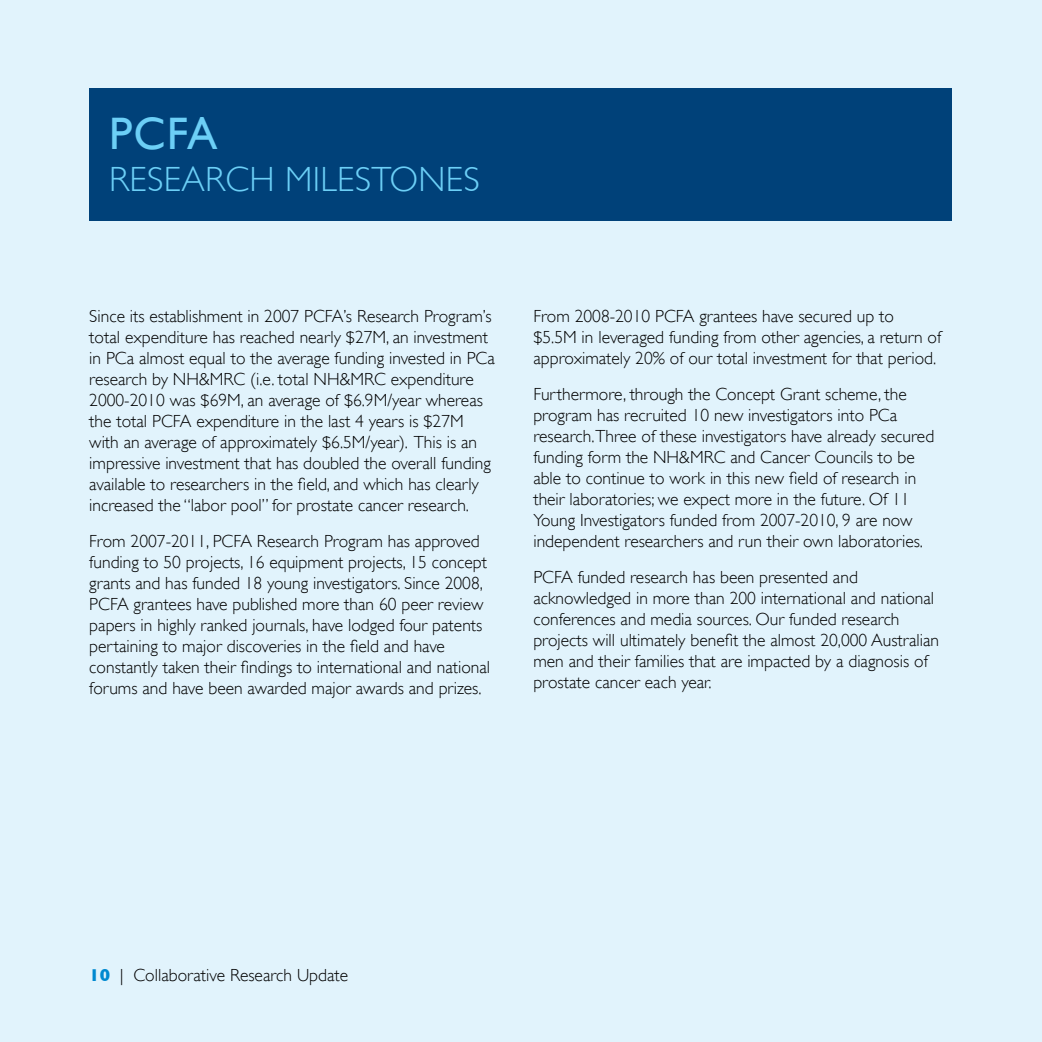
<style>
.page{position:relative;width:1042px;height:1042px;background:#e1f3fc}
.page>*{position:absolute;margin:0;border:0;box-sizing:border-box;transform-origin:0 0}
.t1{font:45.5px "Gill Sans";color:#6ccff6}
.t2{font:300 35px "Gill Sans";color:#6ccff6}
.t3{font:300 17.5px/21px "Gill Sans";color:#000}
.s1{font-weight:700;color:#0089d0}
</style>
<div class="page">
<div style="left:89px;top:88px;width:863px;height:132px;background:#004179"></div>
<h1 class="t1" style="left:109px;top:107px;width:110px">PCFA</h1>
<h2 class="t2" style="left:109px;top:159px;width:21px">researc</h2>
<h2 class="t2" style="left:249px;top:159px;width:53px">h miles</h2>
<h2 class="t2" style="left:371px;top:159px;width:41px">tones</h2>
<p class="t3" style="left:89px;top:306px;width:407px">Since its establishment in 2007 PCFA’s Research Program’s total expenditure has reached nearly $27M, an investment in PCa almost equal to the average funding invested in PCa research by NH&amp;MRC (i.e. total NH&amp;MRC expenditure 2000-2010 was $69M, an average of $6.9M/year whereas the total PCFA expenditure in the last 4 years is $27M with an average of approximately $6.5M/year). This is an impressive investment that has doubled the overall funding available to researchers in the field, and which has clearly increased the “labor pool” for prostate cancer research.</p>
<p class="t3" style="left:89px;top:530px;width:402px">From 2007-2011, PCFA Research Program has approved funding to 50 projects, 16 equipment projects, 15 concept grants and has funded 18 young investigators. Since 2008, PCFA grantees have published more than 60 peer review papers in highly ranked journals, have lodged four patents pertaining to major discoveries in the field and have constantly taken their findings to international and national forums and have been awarded major awards and prizes.</p>
<p class="t3" style="left:533px;top:306px;width:409px">From 2008-2010 PCFA grantees have secured up to $5.5M in leveraged funding from other agencies, a return of approximately 20% of our total investment for that period.</p>
<p class="t3" style="left:533px;top:383px;width:402px">Furthermore, through the Concept Grant scheme, the program has recruited 10 new investigators into PCa research.Three of these investigators have already secured funding form the NH&amp;MRC and Cancer Councils to be able to continue to work in this new field of research in their laboratories; we expect more in the future. Of 11<br>Young Investigators funded from 2007-2010, 9 are now independent researchers and run their own laboratories.</p>
<p class="t3" style="left:533px;top:566px;width:407px">PCFA funded research has been presented and acknowledged in more than 200 international and national conferences and media sources. Our funded research projects will ultimately benefit the almost 20,000 Australian men and their families that are impacted by a diagnosis of prostate cancer each year.</p>
<p class="t3" style="left:89px;top:965px;width:260px"><span class="s1">10</span> | Collaborative Research Update</p>
</div>
